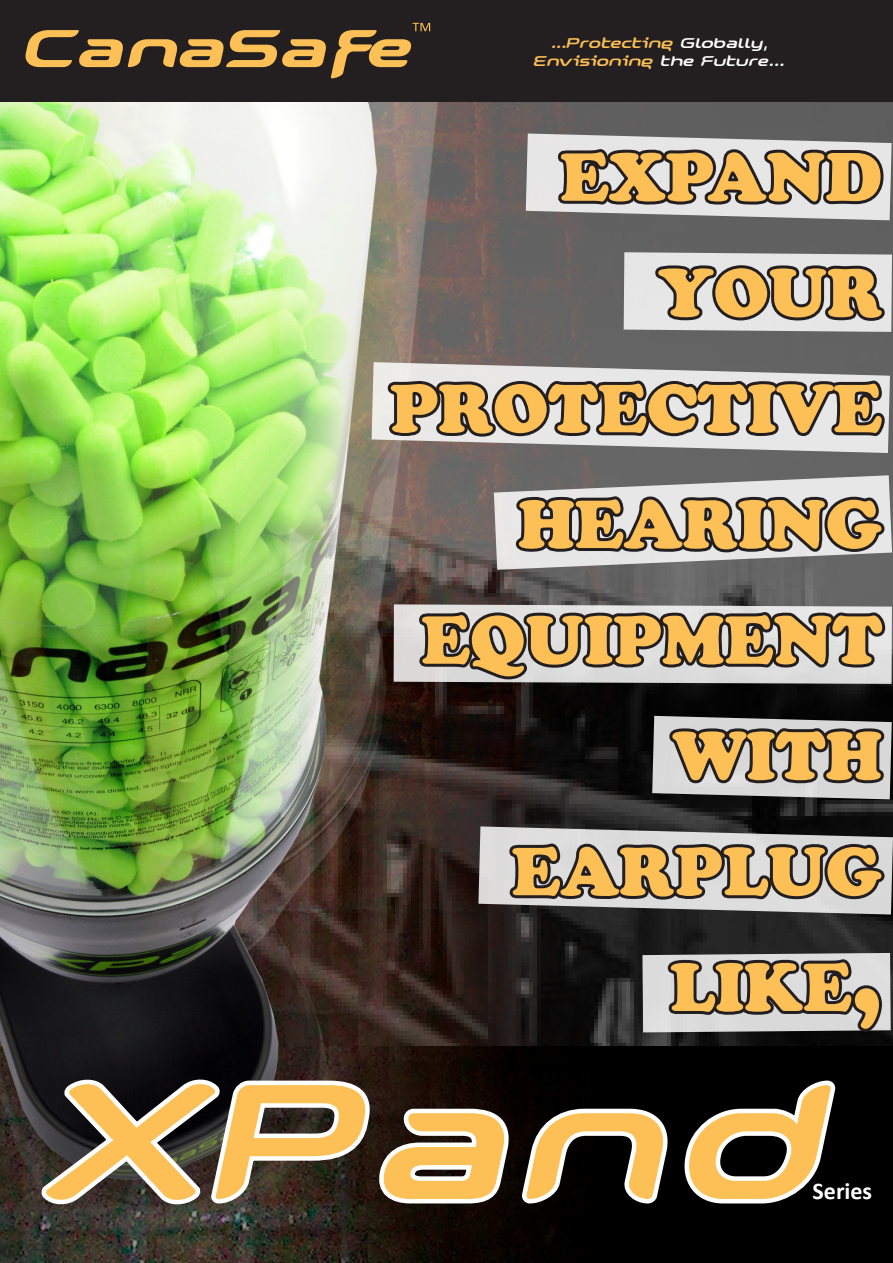
<style>
.page{position:relative;width:893px;height:1263px;background:#fff}
.page>*{position:absolute;margin:0;border:0;box-sizing:border-box;transform-origin:0 0}
.t1{font:italic 172.5px "Snowslider";letter-spacing:.06em;color:#fdc056}
.t2{font:67.5px/115.8px "Cooper Black Std";color:#fdc056;text-align:right}
.t3{font:700 24px "Calibri";color:#fff}
.t4{font:italic 15px/18px "Snowslider";color:#fdc056;text-align:center}
.s1{color:#fff}
.s2{font-size:96.45px}
</style>
<div class="page">
<div style="left:0;top:0;width:893px;height:103px;background:#231f20"></div>
<svg style="left:25px;top:23px;width:405px;height:55px"></svg>
<img style="left:0;top:1208px;width:893px;height:55px">
<img style="left:464px;top:102px;width:429px;height:276px">
<img style="left:0;top:102px;width:464px;height:1154px">
<img style="left:0;top:103px;width:390px;height:1094px">
<svg style="left:33px;top:1069px;width:341px;height:145px"></svg>
<svg style="left:372px;top:362px;width:518px;height:91px;background:#b2b0af"></svg>
<svg style="left:526px;top:133px;width:366px;height:87px;background:#9d9c9c"></svg>
<svg style="left:624px;top:252px;width:268px;height:80px;background:#abaaaa"></svg>
<svg style="left:380px;top:378px;width:513px;height:830px;background:#605c5b"></svg>
<p class="t4" style="left:534px;top:33px;width:252px">...Protecting <span class="s1">Globally,<br></span>Envisioning <span class="s1">the Future...</span></p>
<p class="t2" style="left:390px;top:119px;width:494px">EXPAND<br>YOUR<br>PROTECTIVE<br>HEARING<br>EQUIPMENT<br>WITH<br>EARPLUG<br>LIKE<span class="s2">,</span></p>
<h1 class="t1" style="left:54px;top:1037px;width:776px">XPand</h1>
<p class="t3" style="left:813px;top:1176px;width:61px">Series</p>
</div>
